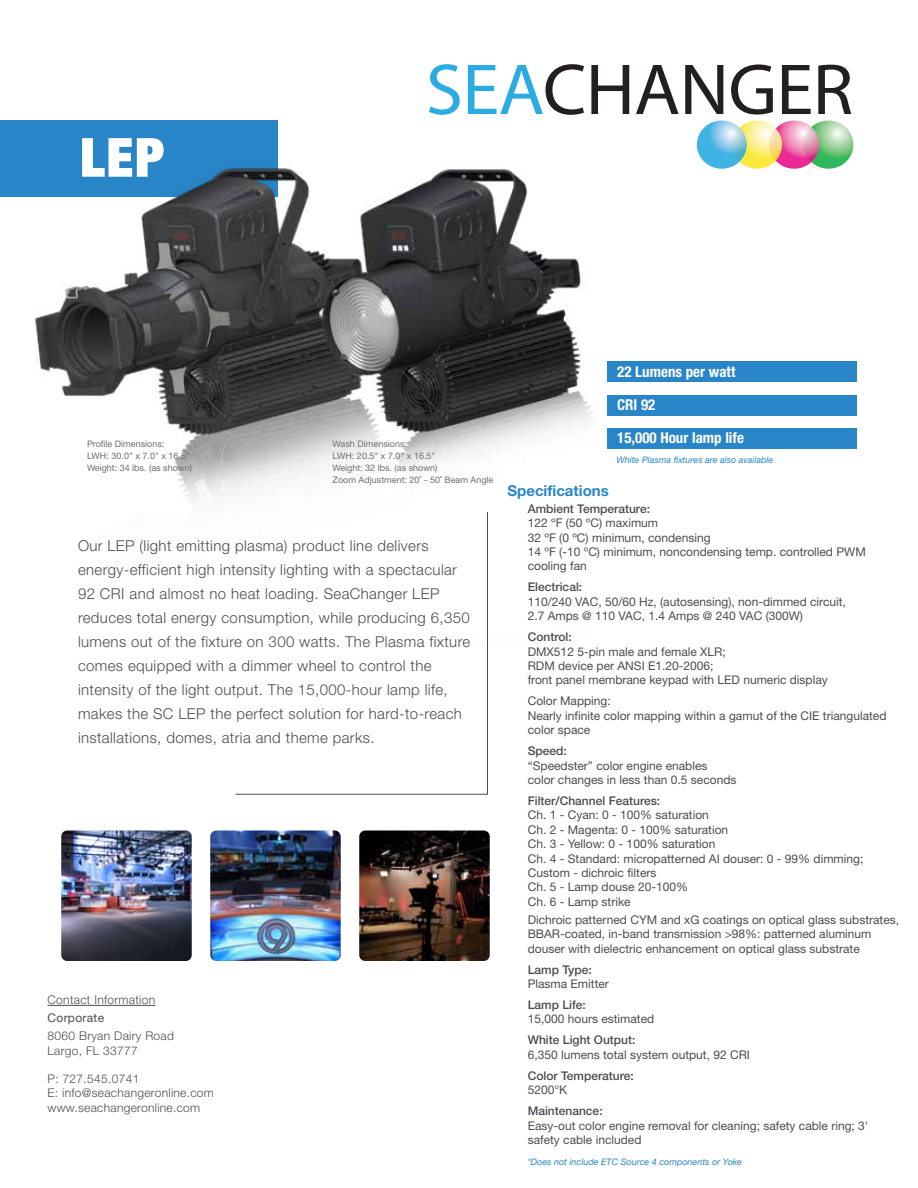
<style>
.page{position:relative;width:918px;height:1188px;background:#fff}
.page>*{position:absolute;margin:0;border:0;box-sizing:border-box;transform-origin:0 0}
.t1{font:900 expanded 54px "Helvetica Neue";color:#fff}
.t2{font:300 15px/24px "Helvetica Neue";letter-spacing:.025em;color:#4a4d4f}
.t3{font:700 condensed 15px "Helvetica Neue";color:#fff}
.t4{font:700 15px "Helvetica Neue";color:#2885c7}
.t5{font:12px/14.4px "Helvetica Neue";color:#4a4d4f}
.t6{font:500 12px "Helvetica Neue";color:#4a4d4f}
.t7{font:300 12px/14.4px "Helvetica Neue";letter-spacing:.025em;color:#4a4d4f}
.t8{font:12px "Helvetica Neue";letter-spacing:.025em;color:#4a4d4f}
.t9{font:9px/12px "Helvetica Neue";color:#6c6f73}
.t10{font:italic 9px "Helvetica Neue";color:#2885c7}
</style>
<div class="page">
<div style="left:0;top:120px;width:278px;height:76px;background:#2885c7"></div>
<img style="left:0;top:136px;width:854px;height:368px">
<div style="left:607px;top:361px;width:250px;height:21px;background:#2885c7"></div>
<div style="left:607px;top:395px;width:250px;height:21px;background:#2885c7"></div>
<div style="left:607px;top:428px;width:250px;height:21px;background:#2885c7"></div>
<svg style="left:235px;top:512px;width:253px;height:283px"></svg>
<img style="left:61px;top:831px;width:131px;height:130px">
<img style="left:210px;top:831px;width:131px;height:130px">
<img style="left:359px;top:831px;width:131px;height:130px">
<hr style="left:48px;top:1005px;width:107px;height:1px;background:#4a4d4f">
<svg style="left:804px;top:121px;width:49px;height:48px"></svg>
<svg style="left:769px;top:121px;width:50px;height:48px;background:#eb77b1"></svg>
<svg style="left:429px;top:64px;width:31px;height:51px"></svg>
<svg style="left:468px;top:64px;width:116px;height:51px"></svg>
<svg style="left:591px;top:65px;width:38px;height:49px"></svg>
<svg style="left:636px;top:65px;width:43px;height:49px"></svg>
<svg style="left:685px;top:65px;width:38px;height:49px"></svg>
<svg style="left:731px;top:64px;width:42px;height:51px"></svg>
<svg style="left:782px;top:65px;width:29px;height:49px"></svg>
<svg style="left:818px;top:65px;width:33px;height:49px"></svg>
<svg style="left:732px;top:121px;width:50px;height:48px;background:#fbea82"></svg>
<svg style="left:697px;top:121px;width:50px;height:48px;background:#6ec1e5"></svg>
<h1 class="t1" style="left:80px;top:123px;width:86px">LEP</h1>
<p class="t9" style="left:87px;top:438px;width:107px">Profile Dimensions:<br>LWH: 30.0" x 7.0" x 16.5"<br>Weight: 34 lbs. (as shown)</p>
<p class="t9" style="left:333px;top:438px;width:162px">Wash Dimensions:<br>LWH: 20.5" x 7.0" x 16.5"<br>Weight: 32 lbs. (as shown)<br>Zoom Adjustment: 20˚ - 50˚ Beam Angle</p>
<p class="t2" style="left:78px;top:533px;width:394px">Our LEP (light emitting plasma) product line delivers energy-efficient high intensity lighting with a spectacular 92 CRI and almost no heat loading. SeaChanger LEP reduces total energy consumption, while producing 6,350 lumens out of the fixture on 300 watts. The Plasma fixture comes equipped with a dimmer wheel to control the intensity of the light output. The 15,000-hour lamp life, makes the SC LEP the perfect solution for hard-to-reach installations, domes, atria and theme parks.</p>
<p class="t7" style="left:48px;top:992px;width:109px">Contact Information</p>
<p class="t8" style="left:48px;top:1011px;width:58px">Corporate</p>
<p class="t7" style="left:48px;top:1028px;width:128px">8060 Bryan Dairy Road<br>Largo, FL 33777</p>
<p class="t7" style="left:48px;top:1071px;width:168px">P: 727.545.0741<br>E: info@seachangeronline.com www.seachangeronline.com</p>
<p class="t3" style="left:617px;top:362px;width:120px">22 Lumens per watt</p>
<p class="t3" style="left:617px;top:395px;width:40px">CRI 92</p>
<p class="t3" style="left:617px;top:428px;width:128px">15,000 Hour lamp life</p>
<p class="t4" style="left:507px;top:481px;width:103px">Specifications</p>
<p class="t10" style="left:616px;top:455px;width:158px">White Plasma fixtures are also available</p>
<p class="t6" style="left:528px;top:501px;width:124px">Ambient Temperature:</p>
<p class="t5" style="left:528px;top:515px;width:340px">122 ºF (50 ºC) maximum<br>32 ºF (0 ºC) minimum, condensing<br>14 ºF (-10 ºC) minimum, noncondensing temp. controlled PWM cooling fan</p>
<p class="t6" style="left:528px;top:580px;width:56px">Electrical:</p>
<p class="t5" style="left:528px;top:594px;width:320px">110/240 VAC, 50/60 Hz, (autosensing), non-dimmed circuit,<br>2.7 Amps @ 110 VAC, 1.4 Amps @ 240 VAC (300W)</p>
<p class="t6" style="left:528px;top:630px;width:46px">Control:</p>
<p class="t5" style="left:528px;top:644px;width:302px">DMX512 5-pin male and female XLR;<br>RDM device per ANSI E1.20-2006;<br>front panel membrane keypad with LED numeric display</p>
<p class="t5" style="left:528px;top:694px;width:360px">Color Mapping:<br>Nearly infinite color mapping within a gamut of the CIE triangulated color space</p>
<p class="t6" style="left:528px;top:744px;width:41px">Speed:</p>
<p class="t5" style="left:528px;top:758px;width:210px">“Speedster” color engine enables color changes in less than 0.5 seconds</p>
<p class="t6" style="left:528px;top:793px;width:134px">Filter/Channel Features:</p>
<p class="t5" style="left:528px;top:808px;width:337px">Ch. 1 - Cyan: 0 - 100% saturation<br>Ch. 2 - Magenta: 0 - 100% saturation<br>Ch. 3 - Yellow: 0 - 100% saturation<br>Ch. 4 - Standard: micropatterned AI douser: 0 - 99% dimming;<br>Custom - dichroic filters<br>Ch. 5 - Lamp douse 20-100%<br>Ch. 6 - Lamp strike</p>
<p class="t5" style="left:528px;top:912px;width:373px">Dichroic patterned CYM and xG coatings on optical glass substrates,<br>BBAR-coated, in-band transmission &gt;98%: patterned aluminum douser with dielectric enhancement on optical glass substrate</p>
<p class="t6" style="left:528px;top:962px;width:66px">Lamp Type:</p>
<p class="t5" style="left:528px;top:976px;width:83px">Plasma Emitter</p>
<p class="t6" style="left:528px;top:997px;width:60px">Lamp Life:</p>
<p class="t5" style="left:528px;top:1012px;width:128px">15,000 hours estimated</p>
<p class="t6" style="left:528px;top:1033px;width:109px">White Light Output:</p>
<p class="t5" style="left:528px;top:1047px;width:224px">6,350 lumens total system output, 92 CRI</p>
<p class="t6" style="left:528px;top:1068px;width:108px">Color Temperature:</p>
<p class="t5" style="left:528px;top:1082px;width:41px">5200°K</p>
<p class="t6" style="left:528px;top:1104px;width:76px">Maintenance:</p>
<p class="t5" style="left:528px;top:1118px;width:342px">Easy-out color engine removal for cleaning; safety cable ring; 3' safety cable included</p>
<p class="t10" style="left:528px;top:1156px;width:216px">*Does not include ETC Source 4 components or Yoke</p>
</div>
